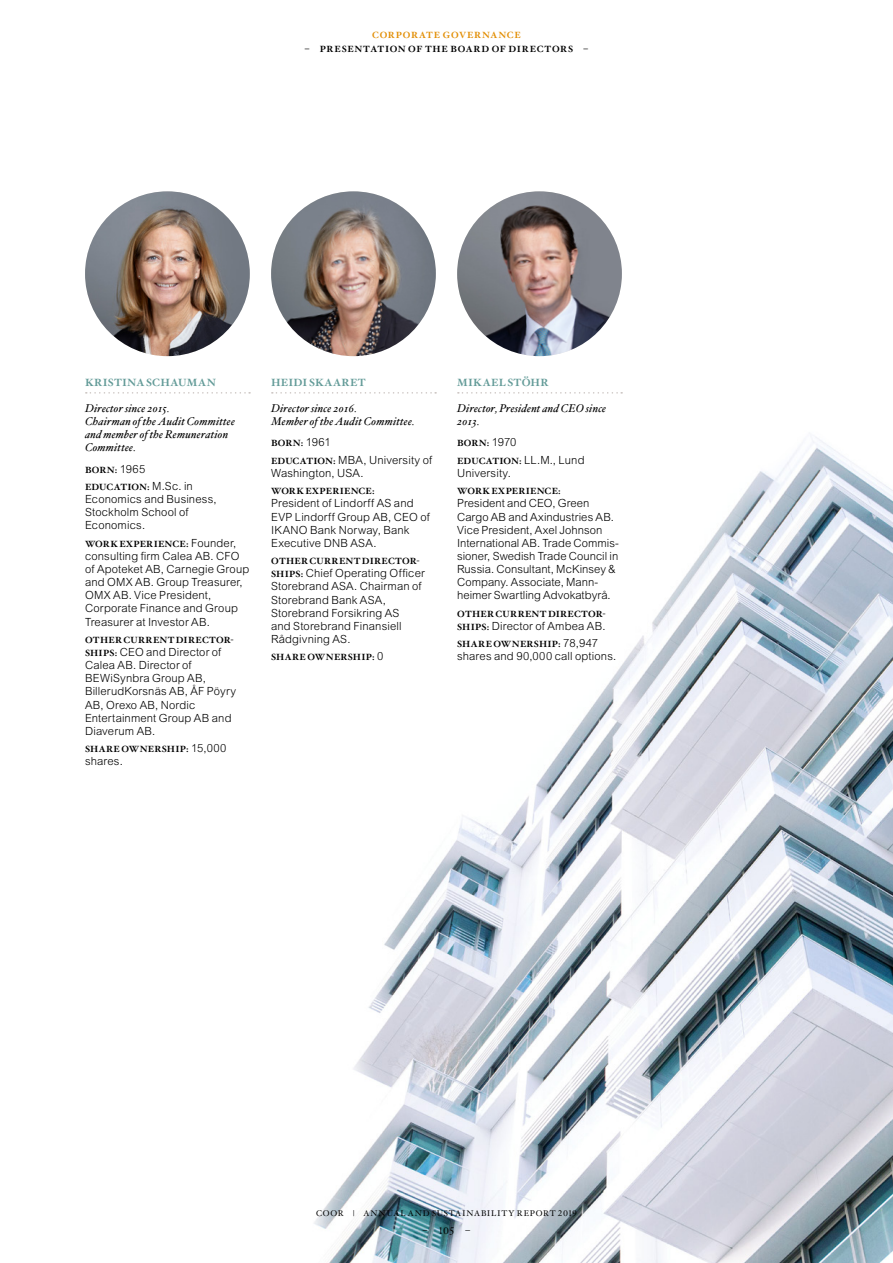
<style>
.page{position:relative;width:893px;height:1263px;background:#fff}
.page>*{position:absolute;margin:0;border:0;box-sizing:border-box;transform-origin:0 0}
.Styrelsebröd{font:300 11.25px/13.2px "Arial MT Std";letter-spacing:.015em;color:#000}
.Styrelsefunktion{font:italic 11.25px/13.2px "Hoefler Txt";letter-spacing:.015em;color:#000}
.Styrelsenamn{font:700 10.5px "Hoefler Txt";letter-spacing:.03em;color:#639b98}
.t1{font:9.75px "Hoefler Txt";color:#000}
.Styrelsebröd-2{font:700 9px "Hoefler Txt";letter-spacing:.025em;color:#000}
.Styrelsebröd-3{font:700 9px "Hoefler Txt";color:#000}
.Översikt_-_Avsnitt{font:700 9px "Hoefler Txt";letter-spacing:.085em;color:#000}
.Översikt_-_Avsnitt-2{font:700 9px "Hoefler Txt";letter-spacing:.08em;color:#e28e04}
.t2{font:8.25px "Hoefler Txt";letter-spacing:.085em;color:#000}
.s1{font-family:"Arial MT Std";font-weight:300;font-size:11.25px}
.s2{font-family:"Hoefler Txt";font-weight:700;font-size:9px}
</style>
<div class="page">
<img style="left:314px;top:437px;width:579px;height:826px">
<img style="left:85px;top:191px;width:165px;height:165px;border-radius:82px">
<img style="left:271px;top:191px;width:165px;height:165px;border-radius:82px">
<svg style="left:86px;top:392px;width:164px;height:2px"></svg>
<svg style="left:272px;top:392px;width:164px;height:2px"></svg>
<svg style="left:458px;top:392px;width:164px;height:2px"></svg>
<img style="left:457px;top:191px;width:165px;height:165px;border-radius:82px">
<p class="Översikt_-_Avsnitt-2" style="left:372px;top:28px;width:150px">CORPORATE GOVERNANCE</p>
<p class="Översikt_-_Avsnitt" style="left:304px;top:42px;width:286px">– PRESENTATION OF THE BOARD OF DIRECTORS –</p>
<p class="Styrelsenamn" style="left:85px;top:374px;width:132px">KRISTINA SCHAUMAN</p>
<p class="Styrelsefunktion" style="left:85px;top:401px;width:151px">Director since 2015.<br>Chairman of the Audit Committee and member of the Remuneration<br>Committee.</p>
<p class="Styrelsebröd-2" style="left:85px;top:463px;width:62px">BORN: <span class="s1">1965</span></p>
<p class="Styrelsebröd-3" style="left:85px;top:480px;width:109px">EDUCATION: <span class="s1">M.Sc. in</span></p>
<p class="Styrelsebröd" style="left:85px;top:492px;width:133px">Economics and Business,<br>Stockholm School of<br>Economics.</p>
<p class="Styrelsebröd-2" style="left:85px;top:537px;width:153px">WORK EXPERIENCE: <span class="s1">Founder,</span></p>
<p class="Styrelsebröd" style="left:85px;top:549px;width:166px">consulting firm Calea AB. CFO of Apoteket AB, Carnegie Group and OMX AB. Group Treasurer,<br>OMX AB. Vice President,<br>Corporate Finance and Group<br>Treasurer at Investor AB.</p>
<p class="Styrelsebröd-2" style="left:85px;top:633px;width:150px">OTHER CURRENT DIRECTOR-</p>
<p class="Styrelsebröd" style="left:85px;top:645px;width:153px"><span class="s2">SHIPS:</span> CEO and Director of<br>Calea AB. Director of<br>BEWiSynbra Group AB,<br>BillerudKorsnäs AB, ÅF Pöyry<br>AB, Orexo AB, Nordic<br>Entertainment Group AB and<br>Diaverum AB.</p>
<p class="Styrelsebröd-2" style="left:85px;top:742px;width:143px">SHARE OWNERSHIP: <span class="s1">15,000</span></p>
<p class="Styrelsebröd" style="left:85px;top:755px;width:39px">shares.</p>
<p class="Styrelsenamn" style="left:271px;top:374px;width:96px">HEIDI SKAARET</p>
<p class="Styrelsefunktion" style="left:271px;top:401px;width:145px">Director since 2016.<br>Member of the Audit Committee.</p>
<p class="Styrelsebröd-2" style="left:271px;top:436px;width:61px">BORN: <span class="s1">1961</span></p>
<p class="Styrelsebröd" style="left:271px;top:453px;width:163px"><span class="s2">EDUCATION:</span> MBA, University of<br>Washington, USA.</p>
<p class="Styrelsebröd-2" style="left:271px;top:484px;width:105px">WORK EXPERIENCE:</p>
<p class="Styrelsebröd" style="left:271px;top:497px;width:160px">President of Lindorff AS and<br>EVP Lindorff Group AB, CEO of<br>IKANO Bank Norway, Bank<br>Executive DNB ASA.</p>
<p class="Styrelsebröd-2" style="left:271px;top:554px;width:150px">OTHER CURRENT DIRECTOR-</p>
<p class="Styrelsebröd" style="left:271px;top:567px;width:155px"><span class="s2">SHIPS:</span> Chief Operating Officer<br>Storebrand ASA. Chairman of<br>Storebrand Bank ASA,<br>Storebrand Forsikring AS<br>and Storebrand Finansiell<br>Rådgivning AS.</p>
<p class="Styrelsebröd-2" style="left:271px;top:650px;width:114px">SHARE OWNERSHIP: <span class="s1">0</span></p>
<p class="Styrelsenamn" style="left:457px;top:374px;width:93px">MIKAEL STÖHR</p>
<p class="Styrelsefunktion" style="left:457px;top:401px;width:151px">Director, President and CEO since<br>2013.</p>
<p class="Styrelsebröd-2" style="left:457px;top:436px;width:61px">BORN: <span class="s1">1970</span></p>
<p class="Styrelsebröd-3" style="left:457px;top:454px;width:129px">EDUCATION: <span class="s1">LL.M., Lund</span></p>
<p class="Styrelsebröd" style="left:457px;top:466px;width:55px">University.</p>
<p class="Styrelsebröd-2" style="left:457px;top:484px;width:105px">WORK EXPERIENCE:</p>
<p class="Styrelsebröd" style="left:457px;top:497px;width:163px">President and CEO, Green<br>Cargo AB and Axindustries AB.<br>Vice President, Axel Johnson<br>International AB. Trade Commis&shy;sioner, Swedish Trade Council in<br>Russia. Consultant, McKinsey &amp;<br>Company. Associate, Mann&shy;heimer Swartling Advokatbyrå.</p>
<p class="Styrelsebröd-2" style="left:457px;top:607px;width:150px">OTHER CURRENT DIRECTOR-</p>
<p class="Styrelsebröd" style="left:457px;top:619px;width:150px"><span class="s2">SHIPS:</span> Director of Ambea AB.</p>
<p class="Styrelsebröd-2" style="left:457px;top:637px;width:142px">SHARE OWNERSHIP: <span class="s1">78,947</span></p>
<p class="Styrelsebröd" style="left:457px;top:650px;width:161px">shares and 90,000 call options.</p>
<p class="t2" style="left:316px;top:1207px;width:262px">COOR | ANNUAL AND SUSTAINABILITY REPORT 2019</p>
<p class="t1" style="left:423px;top:1223px;width:49px">– 105 –</p>
</div>
